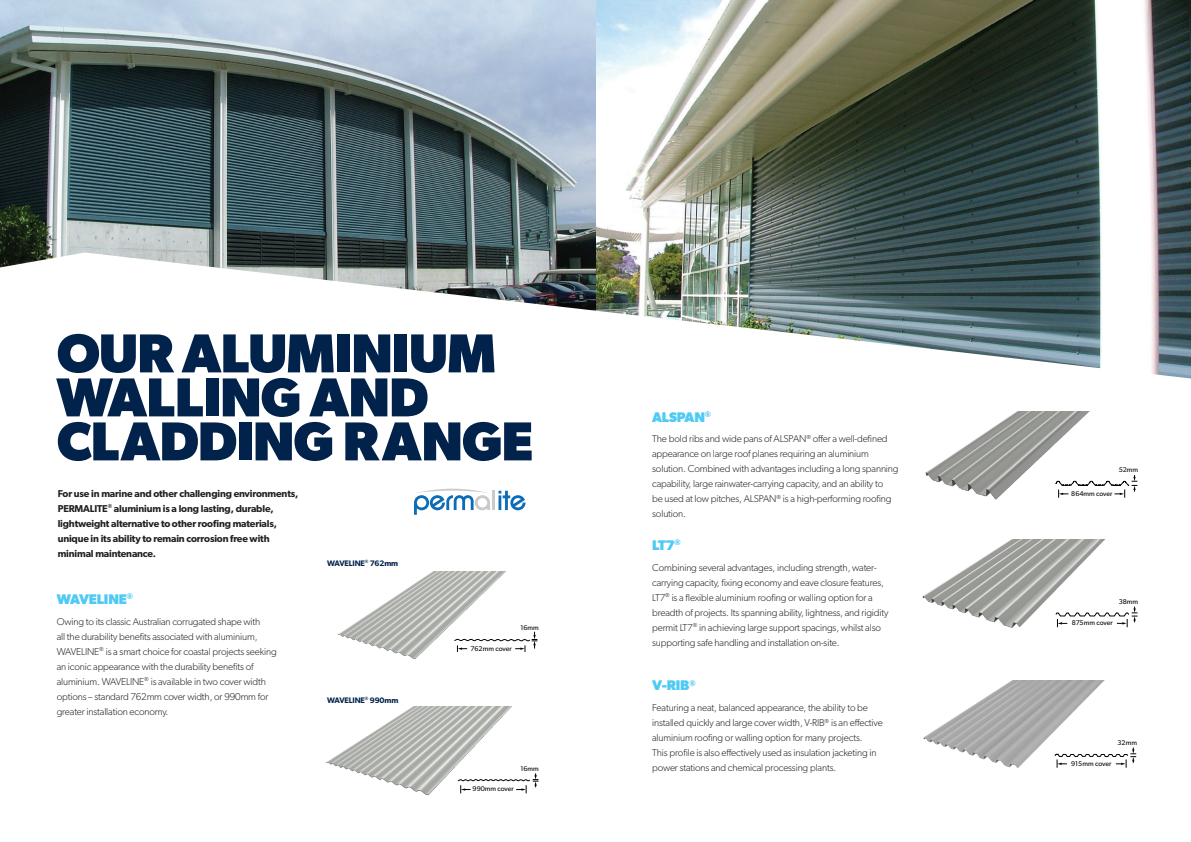
<style>
.page{position:relative;width:1191px;height:842px;background:#fff}
.page>*{position:absolute;margin:0;border:0;box-sizing:border-box;transform-origin:0 0}
.t1{font:700 55px/44px "Gibson";letter-spacing:-.02em;color:#00224b}
.Lysaght_-_Sub-Head{font:700 14px "Gibson";letter-spacing:-.015em;color:#4ecaf4}
.Lysaght_-_Body_Copy{font:300 10px/15px "Gibson";letter-spacing:-.015em;color:#231f20}
.Lysaght_-_Body_Copy-2{font:600 10px/15px "Gibson";letter-spacing:-.015em;color:#231f20}
.Lysaght_-_Body_Copy-3{font:600 8px "Gibson";letter-spacing:-.015em;color:#00224b}
.t2{font:6.9px "Gibson";color:#040503}
</style>
<div class="page">
<img style="left:0;top:0;width:1191px;height:252px">
<img style="left:0;top:252px;width:1191px;height:127px">
<img style="left:337px;top:571px;width:169px;height:88px">
<img style="left:326px;top:707px;width:186px;height:89px">
<svg style="left:454px;top:632px;width:83px;height:20px"></svg>
<svg style="left:457px;top:773px;width:81px;height:20px"></svg>
<img style="left:925px;top:411px;width:165px;height:89px">
<img style="left:922px;top:540px;width:183px;height:88px">
<svg style="left:1055px;top:475px;width:82px;height:23px"></svg>
<svg style="left:1055px;top:607px;width:82px;height:20px"></svg>
<img style="left:923px;top:680px;width:182px;height:88px">
<svg style="left:1054px;top:747px;width:82px;height:21px"></svg>
<svg style="left:498px;top:491px;width:27px;height:19px"></svg>
<hr style="left:492px;top:491px;width:3px;height:19px;background:#c9cacc">
<svg style="left:414px;top:489px;width:76px;height:26px"></svg>
<h1 class="t1" style="left:57px;top:330px;width:478px">OUR ALUMINIUM<br>WALLING AND<br>CLADDING RANGE</h1>
<p class="Lysaght_-_Body_Copy-2" style="left:58px;top:485px;width:242px">For use in marine and other challenging environments, PERMALITE<sup>®</sup> aluminium is a long lasting, durable, lightweight alternative to other roofing materials, unique in its ability to remain corrosion free with minimal maintenance.</p>
<p class="Lysaght_-_Sub-Head" style="left:57px;top:591px;width:78px">WAVELINE<sup>®</sup></p>
<p class="Lysaght_-_Body_Copy" style="left:57px;top:613px;width:221px">Owing to its classic Australian corrugated shape with<br>all the durability benefits associated with aluminium, WAVELINE<sup>®</sup> is a smart choice for coastal projects seeking an iconic appearance with the durability benefits of aluminium. WAVELINE<sup>®</sup> is available in two cover width options – standard 762mm cover width, or 990mm for greater installation economy.</p>
<p class="Lysaght_-_Body_Copy-3" style="left:327px;top:558px;width:73px">WAVELINE<sup>®</sup> 762mm</p>
<p class="Lysaght_-_Body_Copy-3" style="left:327px;top:695px;width:73px">WAVELINE<sup>®</sup> 990mm</p>
<p class="t2" style="left:470px;top:644px;width:43px">762mm cover</p>
<p class="t2" style="left:520px;top:624px;width:20px">16mm</p>
<p class="t2" style="left:520px;top:764px;width:20px">16mm</p>
<p class="t2" style="left:472px;top:785px;width:43px">990mm cover</p>
<p class="Lysaght_-_Sub-Head" style="left:652px;top:408px;width:60px">ALSPAN<sup>®</sup></p>
<p class="Lysaght_-_Body_Copy" style="left:652px;top:431px;width:248px">The bold ribs and wide pans of ALSPAN<sup>®</sup> offer a well-defined appearance on large roof planes requiring an aluminium solution. Combined with advantages including a long spanning capability, large rainwater-carrying capacity, and an ability to<br>be used at low pitches, ALSPAN<sup>®</sup> is a high-performing roofing solution.</p>
<p class="Lysaght_-_Sub-Head" style="left:652px;top:537px;width:30px">LT7<sup>®</sup></p>
<p class="Lysaght_-_Body_Copy" style="left:652px;top:560px;width:238px">Combining several advantages, including strength, water&shy;carrying capacity, fixing economy and eave closure features, LT7<sup>®</sup> is a flexible aluminium roofing or walling option for a breadth of projects. Its spanning ability, lightness, and rigidity permit LT7<sup>®</sup> in achieving large support spacings, whilst also supporting safe handling and installation on-site.</p>
<p class="Lysaght_-_Sub-Head" style="left:652px;top:677px;width:45px">V-RIB<sup>®</sup></p>
<p class="Lysaght_-_Body_Copy" style="left:652px;top:700px;width:232px">Featuring a neat, balanced appearance, the ability to be installed quickly and large cover width, V-RIB<sup>®</sup> is an effective aluminium roofing or walling option for many projects.<br>This profile is also effectively used as insulation jacketing in power stations and chemical processing plants.</p>
<p class="t2" style="left:1118px;top:466px;width:21px">52mm</p>
<p class="t2" style="left:1071px;top:489px;width:43px">864mm cover</p>
<p class="t2" style="left:1118px;top:597px;width:21px">38mm</p>
<p class="t2" style="left:1071px;top:619px;width:42px">875mm cover</p>
<p class="t2" style="left:1117px;top:738px;width:21px">32mm</p>
<p class="t2" style="left:1071px;top:759px;width:42px">915mm cover</p>
</div>
